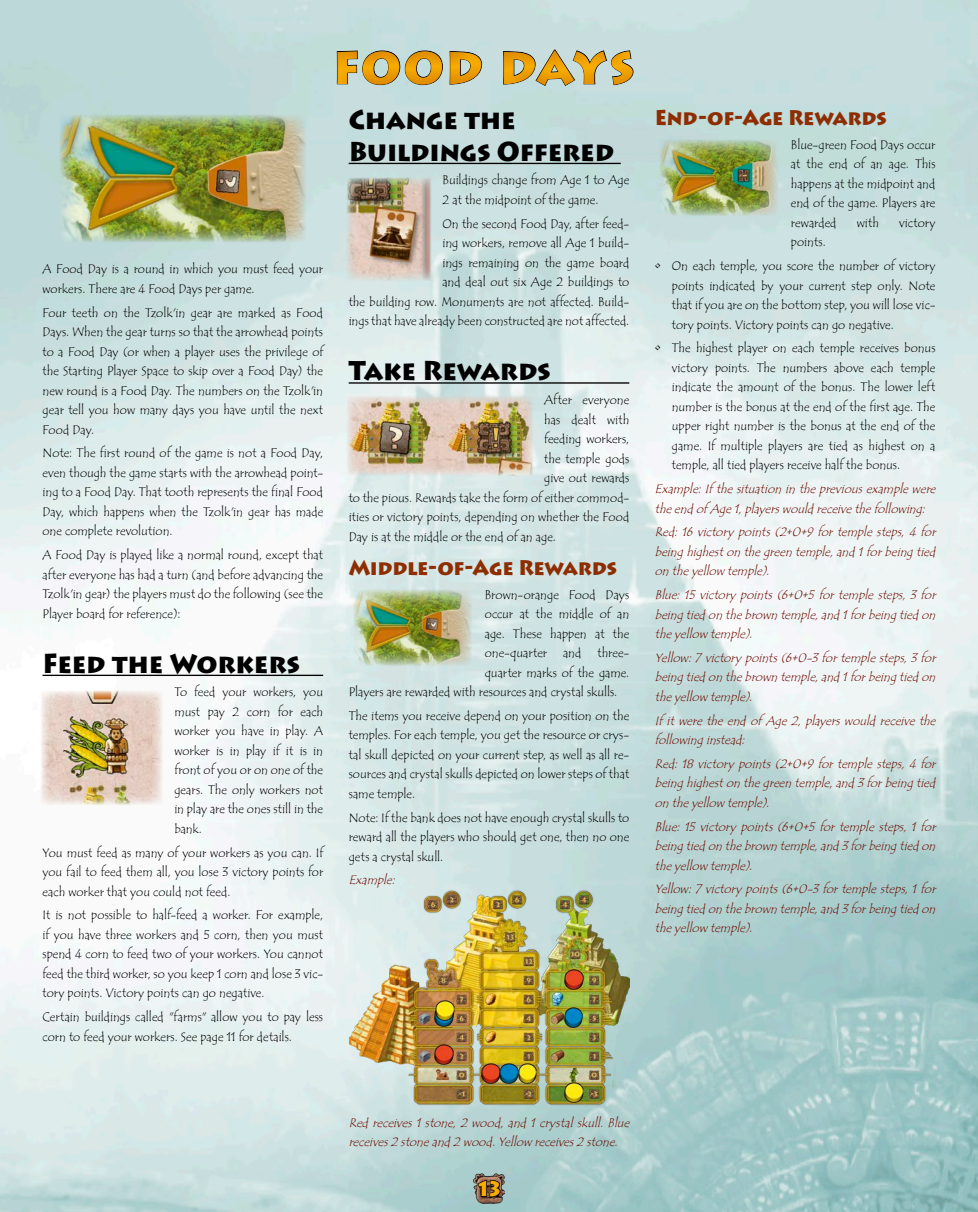
<style>
.page{position:relative;width:978px;height:1212px;background:#fff}
.page>*{position:absolute;margin:0;border:0;box-sizing:border-box;transform-origin:0 0}
.t1{font:900 45px "Lithos Pro";letter-spacing:.03em;color:#f8ac00}
.t2{font:900 27px/31.2px "Lithos Pro";letter-spacing:-.005em;color:#000;scale:.95 1}
.t3{font:900 21px "Lithos Pro";letter-spacing:-.015em;color:#8d2d00;scale:.95 1}
.t4{font:900 21px "Lithos Pro";color:#f8ac00;scale:.95 1}
.t5{font:12.75px/19.5px "Tempus Sans ITCCZ";color:#000;text-align:justify;scale:.95 1}
.t6{font:italic 12.75px/19.5px "Tempus Sans ITCCZ";letter-spacing:-.01em;color:#6c0e01;text-align:justify;scale:.95 1}
</style>
<div class="page">
<img style="left:0;top:0;width:978px;height:1212px">
<hr style="left:43px;top:675px;width:280px;height:1px;background:#000">
<img style="left:55px;top:110px;width:255px;height:136px">
<img style="left:38px;top:687px;width:128px;height:121px">
<hr style="left:349px;top:163px;width:272px;height:1px;background:#000">
<hr style="left:349px;top:382px;width:280px;height:2px;background:#000">
<img style="left:344px;top:175px;width:90px;height:109px">
<img style="left:344px;top:393px;width:192px;height:85px">
<img style="left:349px;top:585px;width:127px;height:85px">
<img style="left:349px;top:889px;width:280px;height:216px">
<img style="left:435px;top:1044px;width:18px;height:20px">
<img style="left:482px;top:1063px;width:17px;height:20px">
<img style="left:565px;top:969px;width:19px;height:20px">
<img style="left:435px;top:1020px;width:19px;height:6px">
<img style="left:499px;top:1063px;width:38px;height:20px">
<img style="left:565px;top:1082px;width:19px;height:20px">
<img style="left:564px;top:1008px;width:19px;height:20px">
<img style="left:435px;top:1000px;width:19px;height:20px">
<img style="left:655px;top:135px;width:127px;height:85px">
<div style="left:302px;top:36px;width:365px;height:76px;background:#8d2d00;opacity:.5"></div>
<img style="left:473px;top:1173px;width:32px;height:30px">
<svg style="left:477px;top:1179px;width:24px;height:19px"></svg>
<p class="t5" style="left:43px;top:259px;width:297px">A Food Day is a round in which you must feed your workers. There are 4 Food Days per game.</p>
<p class="t5" style="left:43px;top:303px;width:297px">Four teeth on the Tzolk'in gear are marked as Food Days. When the gear turns so that the arrowhead points to a Food Day (or when a player uses the privilege of the Starting Player Space to skip over a Food Day) the new round is a Food Day. The numbers on the Tzolk'in gear tell you how many days you have until the next Food Day.</p>
<p class="t5" style="left:43px;top:443px;width:297px">Note: The first round of the game is not a Food Day, even though the game starts with the arrowhead point&shy;ing to a Food Day. That tooth represents the final Food Day, which happens when the Tzolk'in gear has made one complete revolution.</p>
<p class="t5" style="left:43px;top:545px;width:297px">A Food Day is played like a normal round, except that after everyone has had a turn (and before advancing the Tzolk'in gear) the players must do the following (see the Player board for reference):</p>
<h2 class="t2" style="left:43px;top:648px;width:272px">Feed the Workers</h2>
<p class="t5" style="left:174px;top:682px;width:158px">To feed your workers, you must pay 2 corn for each worker you have in play. A worker is in play if it is in front of you or on one of the gears. The only workers not in play are the ones still in the bank.</p>
<p class="t5" style="left:43px;top:843px;width:297px">You must feed as many of your workers as you can. If you fail to feed them all, you lose 3 victory points for each worker that you could not feed.</p>
<p class="t5" style="left:43px;top:905px;width:297px">It is not possible to half-feed a worker. For example, if you have three workers and 5 corn, then you must spend 4 corn to feed two of your workers. You cannot feed the third worker, so you keep 1 corn and lose 3 vic&shy;tory points. Victory points can go negative.</p>
<p class="t5" style="left:43px;top:1007px;width:297px">Certain buildings called "farms" allow you to pay less corn to feed your workers. See page 11 for details.</p>
<h1 class="t1" style="left:333px;top:40px;width:303px">FOOD DAYS</h1>
<h2 class="t2" style="left:349px;top:105px;width:281px">Change the<br>Buildings Offered</h2>
<p class="t5" style="left:442px;top:171px;width:198px">Buildings change from Age 1 to Age<br>2 at the midpoint of the game.</p>
<p class="t5" style="left:349px;top:214px;width:297px;text-align:right">On the second Food Day, after feed-<br>ing workers, remove all Age 1 build-<br>ings remaining on the game board<br>and deal out six Age 2 buildings to<br>the building row. Monuments are not affected. Build&shy;ings that have already been constructed are not affected.</p>
<h2 class="t2" style="left:349px;top:356px;width:214px">Take Rewards</h2>
<p class="t5" style="left:544px;top:390px;width:91px">After everyone</p>
<p class="t5" style="left:544px;top:410px;width:91px">has dealt with</p>
<p class="t5" style="left:544px;top:429px;width:91px">feeding workers,</p>
<p class="t5" style="left:544px;top:449px;width:91px">the temple gods</p>
<p class="t5" style="left:544px;top:468px;width:91px">give out rewards</p>
<p class="t5" style="left:349px;top:488px;width:297px">to the pious. Rewards take the form of either commod-</p>
<p class="t5" style="left:349px;top:507px;width:297px">ities or victory points, depending on whether the Food</p>
<p class="t5" style="left:349px;top:527px;width:220px">Day is at the middle or the end of an age.</p>
<h3 class="t3" style="left:349px;top:554px;width:284px">Middle-of-Age Rewards</h3>
<p class="t5" style="left:485px;top:585px;width:154px">Brown-orange Food Days occur at the middle of an age. These happen at the one-quarter</p>
<p class="t5" style="left:563px;top:643px;width:21px">and</p>
<p class="t5" style="left:597px;top:643px;width:35px">three-</p>
<p class="t5" style="left:485px;top:663px;width:154px">quarter marks of the game.</p>
<p class="t5" style="left:349px;top:682px;width:284px">Players are rewarded with resources and crystal skulls.</p>
<p class="t5" style="left:349px;top:706px;width:297px">The items you receive depend on your position on the temples. For each temple, you get the resource or crys&shy;tal skull depicted on your current step, as well as all re&shy;sources and crystal skulls depicted on lower steps of that same temple.</p>
<p class="t5" style="left:349px;top:808px;width:297px">Note: If the bank does not have enough crystal skulls to reward all the players who should get one, then no one gets a crystal skull.</p>
<p class="t6" style="left:349px;top:870px;width:54px">Example:</p>
<h3 class="t3" style="left:655px;top:105px;width:246px">End-of-Age Rewards</h3>
<p class="t5" style="left:791px;top:135px;width:154px">Blue-green Food Days occur at the end of an age. This happens at the midpoint and end of the game. Players are rewarded</p>
<p class="t5" style="left:857px;top:213px;width:25px">with</p>
<p class="t5" style="left:899px;top:213px;width:40px">victory</p>
<p class="t5" style="left:791px;top:233px;width:38px">points.</p>
<p class="t5" style="left:672px;top:256px;width:279px;text-indent:-17px">• On each temple, you score the number of victory points indicated by your current step only. Note that if you are on the bottom step, you will lose vic&shy;tory points. Victory points can go negative.</p>
<p class="t5" style="left:672px;top:339px;width:279px;text-indent:-17px">• The highest player on each temple receives bonus victory points. The numbers above each temple indicate the amount of the bonus. The lower left number is the bonus at the end of the first age. The upper right number is the bonus at the end of the game. If multiple players are tied as highest on a temple, all tied players receive half the bonus.</p>
<p class="t6" style="left:655px;top:479px;width:301px">Example:If thesituation in thepreviousexamplewere theendof Age1,playerswouldreceivethefollowing:</p>
<p class="t6" style="left:655px;top:523px;width:301px">Red: 16 victory points (2+0+9 for temple steps, 4 for beinghigheston thegreen temple,and1forbeingtied on theyellow temple).</p>
<p class="t6" style="left:655px;top:585px;width:301px">Blue: 15 victory points (6+0+5 for temple steps, 3 for beingtiedon thebrown temple,and1forbeingtiedon theyellow temple).</p>
<p class="t6" style="left:655px;top:648px;width:301px">Yellow:7victorypoints(6+0-3fortemplesteps,3for beingtiedon thebrown temple,and1forbeingtiedon theyellow temple).</p>
<p class="t6" style="left:655px;top:711px;width:301px">If it were the end of Age 2, players would receive the followinginstead:</p>
<p class="t6" style="left:655px;top:754px;width:301px">Red: 18 victory points (2+0+9 for temple steps, 4 for beinghigheston thegreen temple,and3forbeingtied on theyellow temple).</p>
<p class="t6" style="left:655px;top:817px;width:301px">Blue: 15 victory points (6+0+5 for temple steps, 1 for beingtiedon thebrown temple,and3forbeingtiedon theyellow temple).</p>
<p class="t6" style="left:655px;top:879px;width:301px">Yellow:7victorypoints(6+0-3fortemplesteps,1for beingtiedon thebrown temple,and3forbeingtiedon theyellow temple).</p>
<p class="t6" style="left:349px;top:1113px;width:301px">Red receives 1 stone, 2 wood, and 1 crystal skull. Blue receives2 stoneand2 wood.Yellow receives2 stone.</p>
<h3 class="t4" style="left:475px;top:1175px;width:31px">13</h3>
</div>
